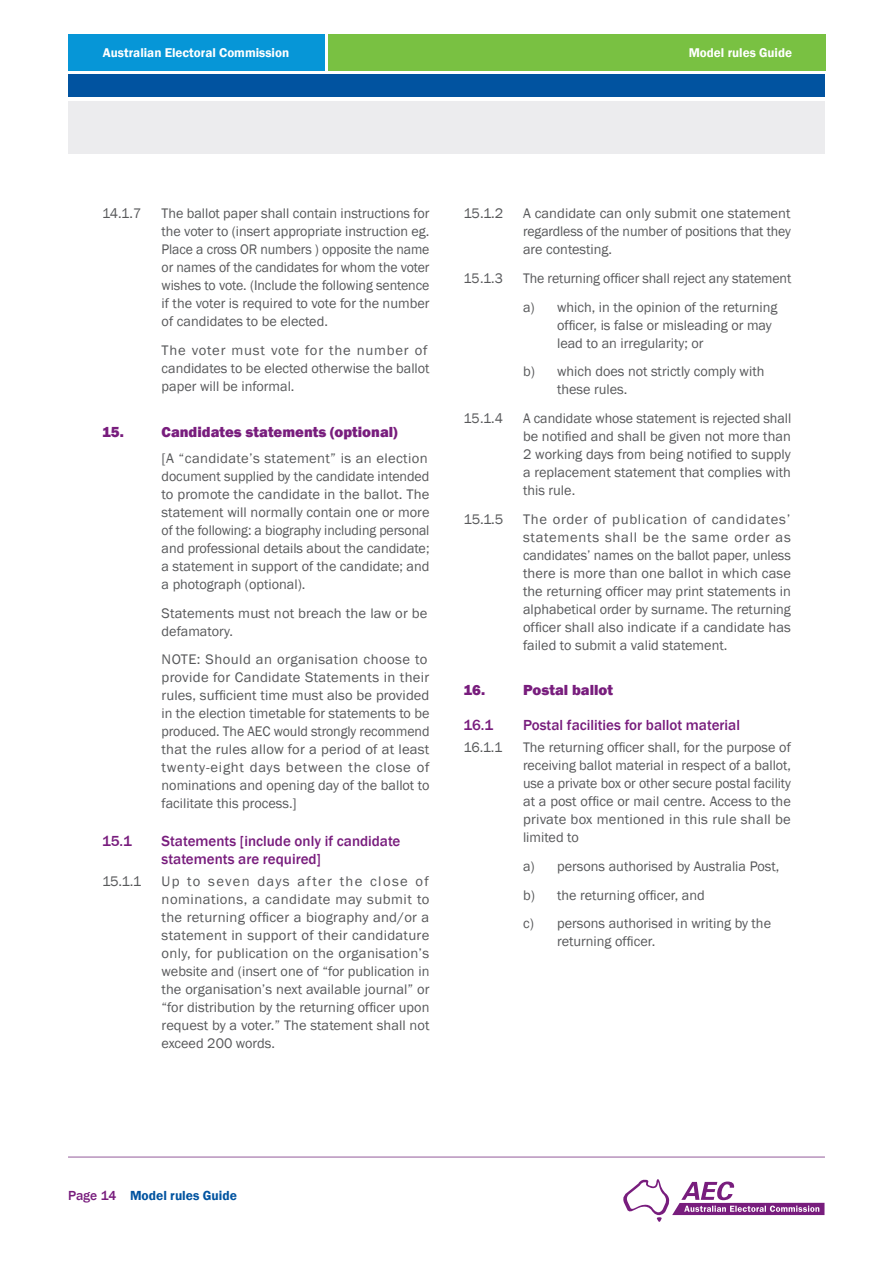
<style>
.page{position:relative;width:893px;height:1263px;background:#fff}
.page>*{position:absolute;margin:0;border:0;box-sizing:border-box;transform-origin:0 0}
.t1{font:500 15px/18px "Franklin Gothic";color:#781d7d}
.t2{font:800 15px "Franklin Gothic";color:#781d7d}
.t3{font:14.25px/18px "Franklin Gothic";color:#57585a}
.t4{font:600 13.5px "Franklin Gothic";color:#0153a0}
.t5{font:600 13.05px "Franklin Gothic";color:#fff}
.s1{font-weight:500;color:#781d7d}
</style>
<div class="page">
<hr style="left:68px;top:1157px;width:757px;height:1px;background:#945c9a">
<svg style="left:623px;top:1179px;width:201px;height:43px"></svg>
<div style="left:68px;top:101px;width:757px;height:53px;background:#ececee"></div>
<div style="left:68px;top:34px;width:256px;height:36px;background:#0696d7"></div>
<div style="left:329px;top:34px;width:497px;height:36px;background:#79c142"></div>
<div style="left:68px;top:75px;width:757px;height:22px;background:#0153a0"></div>
<p class="t5" style="left:103px;top:44px;width:188px">Australian Electoral Commission</p>
<p class="t5" style="left:689px;top:44px;width:105px">Model rules Guide</p>
<p class="t3" style="left:102px;top:205px;width:41px">14.1.7</p>
<p class="t3" style="left:162px;top:205px;width:269px;text-align:justify">The ballot paper shall contain instructions for the voter to (insert appropriate instruction eg.<br>Place a cross OR numbers ) opposite the name or names of the candidates for whom the voter wishes to vote. (Include the following sentence if the voter is required to vote for the number of candidates to be elected.</p>
<p class="t3" style="left:162px;top:342px;width:269px">The voter must vote for the number of candidates to be elected otherwise the ballot paper will be informal.</p>
<p class="t2" style="left:102px;top:422px;width:23px">15.</p>
<p class="t2" style="left:162px;top:422px;width:237px">Candidates statements (optional)</p>
<p class="t3" style="left:162px;top:450px;width:269px">[A “candidate’s statement” is an election document supplied by the candidate intended to promote the candidate in the ballot. The statement will normally contain one or more of the following: a biography including personal and professional details about the candidate; a statement in support of the candidate; and a photograph (optional).</p>
<p class="t3" style="left:162px;top:604px;width:268px">Statements must not breach the law or be defamatory.</p>
<p class="t3" style="left:162px;top:651px;width:269px">NOTE: Should an organisation choose to provide for Candidate Statements in their rules, sufficient time must also be provided in the election timetable for statements to be produced. The AEC would strongly recommend that the rules allow for a period of at least twenty-eight days between the close of nominations and opening day of the ballot to facilitate this process.]</p>
<p class="t1" style="left:102px;top:832px;width:31px">15.1</p>
<p class="t1" style="left:162px;top:832px;width:240px">Statements [include only if candidate statements are required]</p>
<p class="t3" style="left:102px;top:872px;width:41px">15.1.1</p>
<p class="t3" style="left:162px;top:872px;width:269px;text-align:justify">Up to seven days after the close of nominations, a candidate may submit to the returning officer a biography and/or a statement in support of their candidature only, for publication on the organisation’s website and (insert one of “for publication in the organisation’s next available journal” or “for distribution by the returning officer upon request by a voter.” The statement shall not exceed 200 words.</p>
<p class="t3" style="left:463px;top:205px;width:41px">15.1.2</p>
<p class="t3" style="left:523px;top:205px;width:269px;text-align:justify">A candidate can only submit one statement regardless of the number of positions that they are contesting.</p>
<p class="t3" style="left:463px;top:270px;width:41px">15.1.3</p>
<p class="t3" style="left:523px;top:264px;width:270px;line-height:28.7px">The returning officer shall reject any statement a) which, in the opinion of the returning</p>
<p class="t3" style="left:557px;top:316px;width:216px">officer, is false or misleading or may lead to an irregularity; or</p>
<p class="t3" style="left:557px;top:363px;width:209px;text-indent:-34px">b) which does not strictly comply with these rules.</p>
<p class="t3" style="left:463px;top:409px;width:41px">15.1.4</p>
<p class="t3" style="left:523px;top:409px;width:270px;text-align:justify">A candidate whose statement is rejected shall be notified and shall be given not more than 2 working days from being notified to supply a replacement statement that complies with this rule.</p>
<p class="t3" style="left:463px;top:510px;width:41px">15.1.5</p>
<p class="t3" style="left:523px;top:510px;width:269px;text-align:justify">The order of publication of candidates’ statements shall be the same order as candidates’ names on the ballot paper, unless there is more than one ballot in which case the returning officer may print statements in alphabetical order by surname. The returning officer shall also indicate if a candidate has failed to submit a valid statement.</p>
<p class="t2" style="left:463px;top:680px;width:23px">16.</p>
<p class="t2" style="left:523px;top:680px;width:91px">Postal ballot</p>
<p class="t1" style="left:463px;top:716px;width:31px">16.1</p>
<p class="t1" style="left:523px;top:716px;width:218px">Postal facilities for ballot material</p>
<p class="t3" style="left:463px;top:739px;width:40px">16.1.1</p>
<p class="t3" style="left:523px;top:739px;width:269px;text-align:justify">The returning officer shall, for the purpose of receiving ballot material in respect of a ballot, use a private box or other secure postal facility at a post office or mail centre. Access to the private box mentioned in this rule shall be limited to</p>
<p class="t3" style="left:523px;top:852px;width:258px;line-height:28.7px">a) persons authorised by Australia Post, b) the returning officer, and<br>c) persons authorised in writing by the</p>
<p class="t3" style="left:557px;top:933px;width:100px">returning officer.</p>
<p class="t4" style="left:68px;top:1187px;width:170px"><span class="s1">Page 14</span> Model rules Guide</p>
</div>
